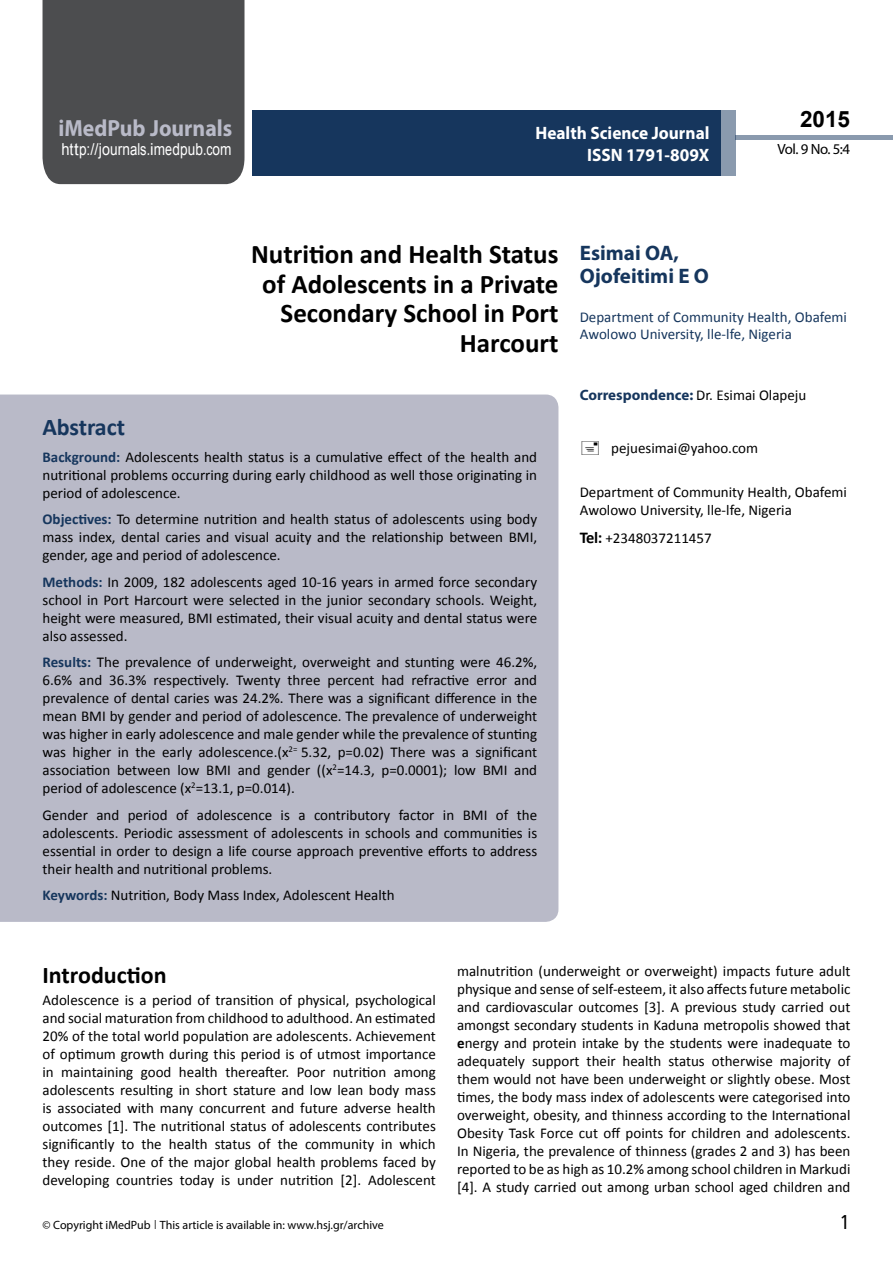
<style>
.page{position:relative;width:893px;height:1263px;background:#fff}
.page>*{position:absolute;margin:0;border:0;box-sizing:border-box;transform-origin:0 0}
.t1{font:700 27px/29.7px "Calibri";color:#000;text-align:right}
.t2{font:25.5px "Tunga";color:#000}
.t3{font:700 24px "Calibri";color:#000}
.t4{font:700 24px "Calibri";letter-spacing:-.005em;color:#16365d}
.t5{font:700 23.4px "Myriad Pro";color:#b9bac8;scale:.93 1}
.t6{font:700 22.5px "Arial";color:#000}
.t7{font:700 21px/23.1px "Myriad Pro";color:#16365d}
.t8{font:700 18px/21.6px "Myriad Pro";color:#fff;text-align:right;scale:.96 1}
.t9{font:16.5px "Arial";letter-spacing:.005em;color:#fff;scale:.89 1}
.t10{font:15px/18px "Calibri";color:#000;text-align:justify}
.t11{font:15px/17.4px "Calibri";color:#16365d}
.t12{font:14.85px "Myriad Pro";color:#000}
.t13{font:12px "Myriad Pro";color:#000}
.s1{font-family:"Calibri"}
.s2{font-family:"Myriad Pro";font-weight:700;color:#16365d}
.s3{font-weight:700;color:#16365d}
.s4{font-weight:700;font-size:16.5px}
.s5{font-weight:700}
.s6{font-family:"Tunga"}
</style>
<div class="page">
<div style="left:252px;top:110px;width:469px;height:66px;background:#16365d"></div>
<div style="left:720px;top:110px;width:16px;height:66px;background:#8a9aae"></div>
<div style="left:43px;top:0;width:201px;height:184px;background:#4c4d4f"></div>
<div style="left:736px;top:135px;width:157px;height:5px;background:#8a9aae"></div>
<div style="left:0;top:394px;width:558px;height:528px;background:#b9bac8"></div>
<h3 class="t5" style="left:58px;top:113px;width:188px">iMedPub Journals</h3>
<p class="t9" style="left:61px;top:139px;width:193px">http://journals<span class="s1">.</span>imedpub<span class="s1">.</span>com</p>
<p class="t8" style="left:536px;top:122px;width:183px">Health Science Journal<br>ISSN 1791-809X</p>
<h3 class="t6" style="left:800px;top:104px;width:52px">2015</h3>
<p class="t12" style="left:778px;top:140px;width:74px">Vol. 9 No. 5:4</p>
<h1 class="t1" style="left:251px;top:239px;width:309px">Nutrition and Health Status of Adolescents in a Private<br>Secondary School in Port<br>Harcourt</h1>
<h3 class="t7" style="left:580px;top:241px;width:131px">Esimai OA,<br>Ojofeitimi E O</h3>
<p class="t11" style="left:580px;top:308px;width:269px">Department of Community Health, Obafemi<br>Awolowo University, lle-lfe, Nigeria</p>
<p class="t10" style="left:580px;top:386px;width:228px"><span class="s2">Correspondence:</span> Dr. Esimai Olapeju</p>
<h3 class="t4" style="left:43px;top:412px;width:84px">Abstract</h3>
<p class="t10" style="left:43px;top:448px;width:496px"><span class="s3">Background:</span> Adolescents health status is a cumulative effect of the health and nutritional problems occurring during early childhood as well those originating in period of adolescence.</p>
<p class="t10" style="left:43px;top:510px;width:496px"><span class="s3">Objectives:</span> To determine nutrition and health status of adolescents using body mass index, dental caries and visual acuity and the relationship between BMI, gender, age and period of adolescence.</p>
<p class="t10" style="left:43px;top:573px;width:496px"><span class="s3">Methods:</span> In 2009, 182 adolescents aged 10-16 years in armed force secondary school in Port Harcourt were selected in the junior secondary schools. Weight, height were measured, BMI estimated, their visual acuity and dental status were also assessed.</p>
<p class="t10" style="left:43px;top:653px;width:496px"><span class="s3">Results:</span> The prevalence of underweight, overweight and stunting were 46.2%, 6.6% and 36.3% respectively. Twenty three percent had refractive error and prevalence of dental caries was 24.2%. There was a significant difference in the mean BMI by gender and period of adolescence. The prevalence of underweight was higher in early adolescence and male gender while the prevalence of stunting was higher in the early adolescence.(x<sup>2=</sup> 5.32, p=0.02) There was a significant association between low BMI and gender ((x<sup>2</sup>=14.3, p=0.0001); low BMI and period of adolescence (x<sup>2</sup>=13.1, p=0.014).</p>
<p class="t10" style="left:43px;top:806px;width:496px">Gender and period of adolescence is a contributory factor in BMI of the adolescents. Periodic assessment of adolescents in schools and communities is essential in order to design a life course approach preventive efforts to address their health and nutritional problems.</p>
<p class="t10" style="left:43px;top:886px;width:354px"><span class="s3">Keywords:</span> Nutrition, Body Mass Index, Adolescent Health</p>
<p class="t10" style="left:611px;top:439px;width:148px">pejuesimai@yahoo.com</p>
<p class="t10" style="left:580px;top:483px;width:269px">Department of Community Health, Obafemi<br>Awolowo University, lle-lfe, Nigeria</p>
<p class="t10" style="left:580px;top:529px;width:134px"><span class="s4">Tel:</span> +2348037211457</p>
<h3 class="t3" style="left:43px;top:960px;width:126px">Introduction</h3>
<p class="t10" style="left:43px;top:991px;width:395px">Adolescence is a period of transition of physical, psychological and social maturation from childhood to adulthood. An estimated 20% of the total world population are adolescents. Achievement of optimum growth during this period is of utmost importance in maintaining good health thereafter. Poor nutrition among adolescents resulting in short stature and low lean body mass is associated with many concurrent and future adverse health outcomes [1]. The nutritional status of adolescents contributes significantly to the health status of the community in which they reside. One of the major global health problems faced by developing countries today is under nutrition [2]. Adolescent</p>
<p class="t10" style="left:457px;top:962px;width:395px">malnutrition (underweight or overweight) impacts future adult physique and sense of self-esteem, it also affects future metabolic and cardiovascular outcomes [3]. A previous study carried out amongst secondary students in Kaduna metropolis showed that <span class="s5">e</span>nergy and protein intake by the students were inadequate to adequately support their health status otherwise majority of them would not have been underweight or slightly obese. Most times, the body mass index of adolescents were categorised into overweight, obesity, and thinness according to the International Obesity Task Force cut off points for children and adolescents.<br>In Nigeria, the prevalence of thinness (grades 2 and 3) has been reported to be as high as 10.2% among school children in Markudi [4]. A study carried out among urban school aged children and</p>
<p class="t13" style="left:43px;top:1217px;width:343px">© Copyright iMedPub <span class="s6">|</span> This article is available in: www.hsj.gr/archive</p>
<h2 class="t2" style="left:841px;top:1205px;width:9px">1</h2>
</div>
